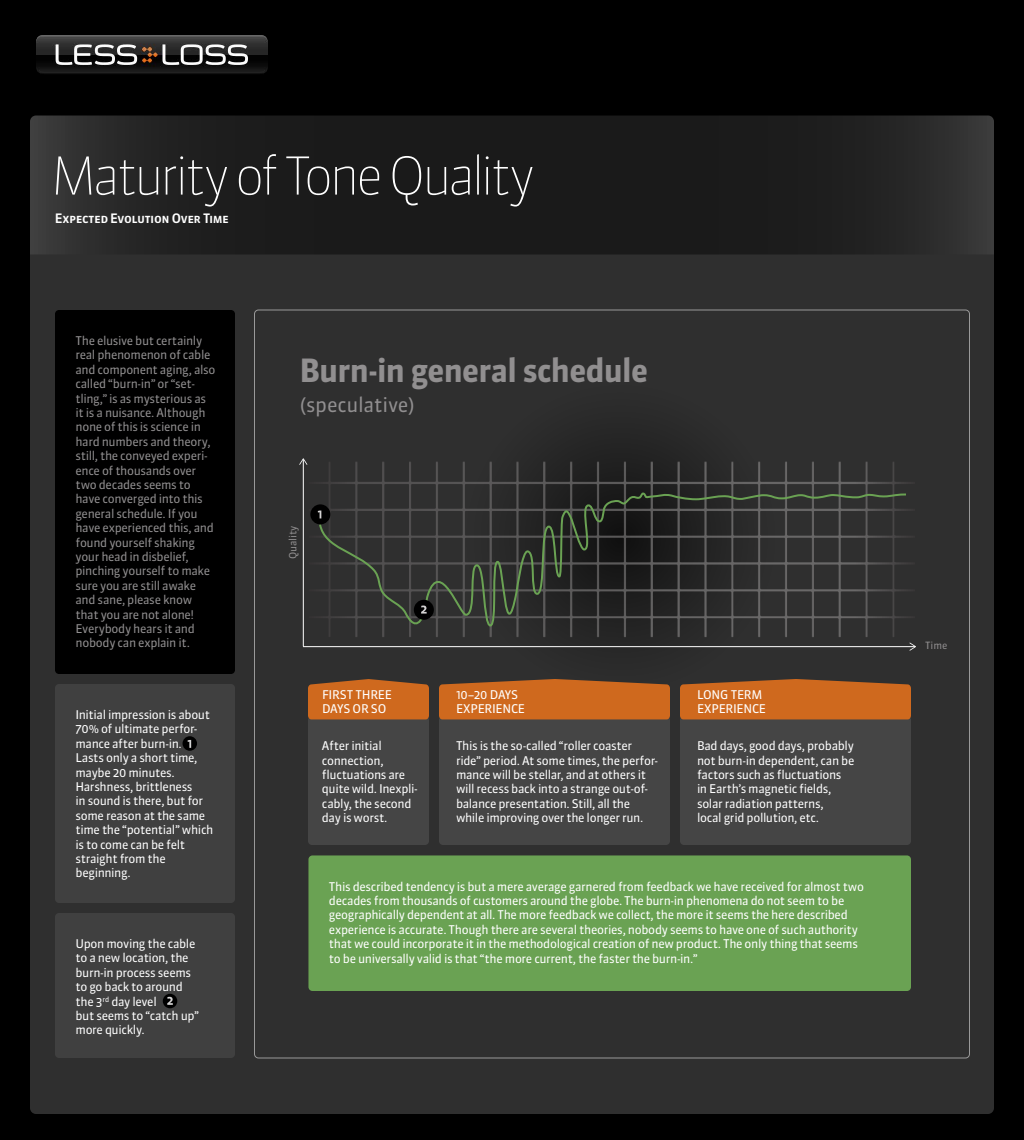
<style>
.page{position:relative;width:1024px;height:1140px;background:#000}
.page>*{position:absolute;margin:0;border:0;box-sizing:border-box;transform-origin:0 0}
.t1{font:100 52px "Sanuk";letter-spacing:-.1em;color:#fff}
.t2{font:700 32px "Sanuk";letter-spacing:-.02em;color:#918f90}
.t3{font:20px "Sanuk";letter-spacing:-.02em;color:#918f90}
.t4{font:13px "Sanuk Medium SC";letter-spacing:-.035em;color:#fff}
.t5{font:12px/14.4px "Sanuk";letter-spacing:-.03em;color:#fff}
.t6{font:12px/14.4px "Sanuk";letter-spacing:-.03em;color:#918f90}
.t7{font:10px "Sanuk";letter-spacing:-.005em;color:#918f90}
</style>
<div class="page">
<div style="left:30px;top:254px;width:964px;height:739px;background:#2f2f2f"></div>
<div style="left:462px;top:379px;width:316px;height:316px;background:#2b2b2b;border-radius:158px"></div>
<svg style="left:30px;top:116px;width:964px;height:138px;background:#202020"></svg>
<div style="left:30px;top:989px;width:964px;height:125px;background:#2f2f2f"></div>
<img style="left:36px;top:35px;width:232px;height:39px">
<div style="left:439px;top:716px;width:231px;height:129px;background:#454545;border-radius:4px"></div>
<div style="left:308px;top:716px;width:121px;height:129px;background:#454545;border-radius:4px"></div>
<div style="left:680px;top:716px;width:231px;height:129px;background:#454545;border-radius:4px"></div>
<hr style="left:303px;top:459px;width:1px;height:187px;background:#fff">
<svg style="left:299px;top:458px;width:8px;height:7px"></svg>
<hr style="left:303px;top:646px;width:612px;height:1px;background:#fff">
<svg style="left:909px;top:643px;width:7px;height:8px"></svg>
<svg style="left:489px;top:484px;width:379px;height:8px"></svg>
<svg style="left:680px;top:679px;width:231px;height:40px;background:#c3641f"></svg>
<div style="left:308px;top:855px;width:603px;height:136px;background:#6aa253;border-radius:4px"></div>
<div style="left:55px;top:684px;width:180px;height:219px;background:#404040;border-radius:4px"></div>
<div style="left:55px;top:310px;width:180px;height:364px;background:#000;border-radius:4px"></div>
<div style="left:55px;top:913px;width:180px;height:145px;background:#404040;border-radius:4px"></div>
<svg style="left:308px;top:679px;width:121px;height:40px;background:#c3641f"></svg>
<svg style="left:439px;top:679px;width:231px;height:40px;background:#c3641f"></svg>
<svg style="left:318px;top:492px;width:590px;height:156px"></svg>
<div style="left:310px;top:504px;width:20px;height:20px;background:#000;border-radius:50%"></div>
<svg style="left:318px;top:511px;width:3px;height:7px"></svg>
<div style="left:414px;top:600px;width:20px;height:20px;background:#000;border-radius:50%"></div>
<svg style="left:421px;top:606px;width:6px;height:8px"></svg>
<div style="left:183px;top:736px;width:14px;height:15px;background:#000;border-radius:50%"></div>
<svg style="left:188px;top:740px;width:3px;height:8px"></svg>
<div style="left:163px;top:994px;width:14px;height:14px;background:#000;border-radius:50%"></div>
<svg style="left:167px;top:997px;width:6px;height:8px"></svg>
<h1 class="t1" style="left:50px;top:143px;width:487px">Maturity of Tone Quality</h1>
<p class="t4" style="left:55px;top:210px;width:176px">Expected Evolution Over Time</p>
<p class="t6" style="left:76px;top:334px;width:142px">The elusive but certainly real phenomenon of cable and component aging, also called “burn-in” or “set&shy;tling,” is as mysterious as it is a nuisance. Although none of this is science in hard numbers and theory, still, the conveyed experi&shy;ence of thousands over two decades seems to have converged into this general schedule. If you have experienced this, and found yourself shaking your head in disbelief, pinching yourself to make sure you are still awake and sane, please know that you are not alone!<br>Everybody hears it and nobody can explain it.</p>
<p class="t5" style="left:76px;top:708px;width:139px">Initial impression is about<br>70% of ultimate perfor&shy;mance after burn-in.<br>Lasts only a short time, maybe 20 minutes.<br>Harshness, brittleness<br>in sound is there, but for some reason at the same time the “potential” which is to come can be felt straight from the beginning.</p>
<p class="t5" style="left:76px;top:937px;width:125px">Upon moving the cable to a new location, the burn-in process seems to go back to around the 3<sup>rd</sup> day level<br>but seems to “catch up” more quickly.</p>
<h2 class="t2" style="left:299px;top:351px;width:350px">Burn-in general schedule</h2>
<h3 class="t3" style="left:300px;top:393px;width:116px">(speculative)</h3>
<p class="t7" style="left:287px;top:559px;width:35px;rotate:-90deg">Quality</p>
<p class="t5" style="left:322px;top:687px;width:71px;line-height:14px">FIRST THREE<br>DAYS OR SO</p>
<p class="t5" style="left:456px;top:687px;width:71px;line-height:14px">10–20 DAYS<br>EXPERIENCE</p>
<p class="t5" style="left:322px;top:739px;width:97px">After initial connection, fluctuations are quite wild. Inexpli&shy;cably, the second day is worst.</p>
<p class="t5" style="left:456px;top:739px;width:203px">This is the so-called “roller coaster ride” period. At some times, the perfor&shy;mance will be stellar, and at others it will recess back into a strange out-of&shy;balance presentation. Still, all the while improving over the longer run.</p>
<p class="t5" style="left:697px;top:687px;width:71px;line-height:14px">LONG TERM<br>EXPERIENCE</p>
<p class="t5" style="left:697px;top:739px;width:159px">Bad days, good days, probably not burn-in dependent, can be factors such as fluctuations in Earth’s magnetic fields, solar radiation patterns,<br>local grid pollution, etc.</p>
<p class="t5" style="left:329px;top:879px;width:537px">This described tendency is but a mere average garnered from feedback we have received for almost two decades from thousands of customers around the globe. The burn-in phenomena do not seem to be geographically dependent at all. The more feedback we collect, the more it seems the here described experience is accurate. Though there are several theories, nobody seems to have one of such authority that we could incorporate it in the methodological creation of new product. The only thing that seems to be universally valid is that “the more current, the faster the burn-in.”</p>
<p class="t7" style="left:925px;top:639px;width:24px">Time</p>
</div>
